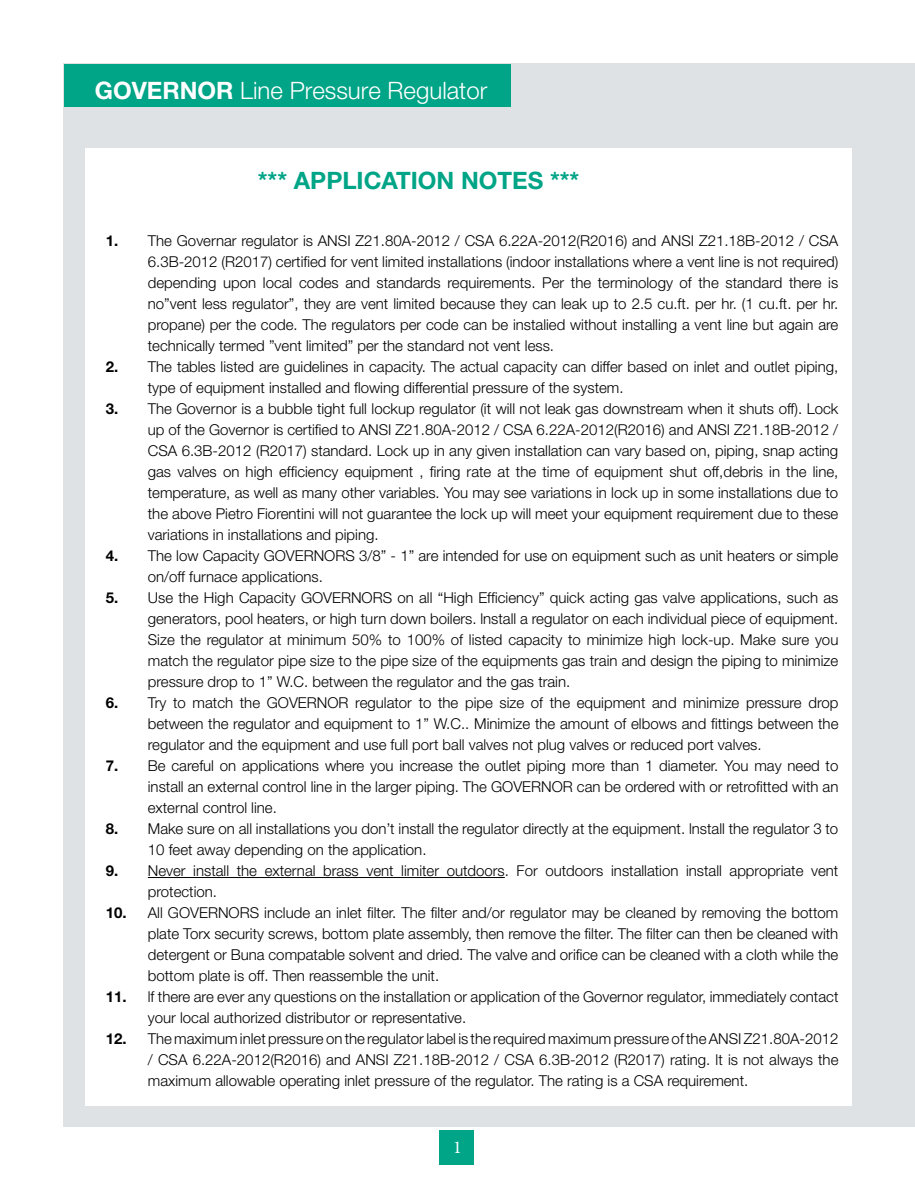
<style>
.page{position:relative;width:915px;height:1191px;background:#fff}
.page>*{position:absolute;margin:0;border:0;box-sizing:border-box;transform-origin:0 0}
.t1{font:300 24px "Helvetica Neue";color:#fff}
.t2{font:700 24px "Helvetica Neue";color:#00a486}
.t3{font:18px "Minion Pro";color:#fff}
.t4{font:300 15px/21px "Helvetica Neue";color:#000;text-align:justify}
.s1{font-weight:700;color:#00a486}
.s2{font-weight:700}
.s3{color:#00a486}
</style>
<div class="page">
<div style="left:439px;top:1130px;width:34px;height:34px;background:#00a486"></div>
<div style="left:64px;top:64px;width:850px;height:1063px;background:#dee2e4"></div>
<div style="left:85px;top:149px;width:765px;height:957px;background:#fff"></div>
<hr style="left:148px;top:877px;width:356px;height:1px;background:#000">
<div style="left:64px;top:64px;width:446px;height:42px;background:#00a486"></div>
<h1 class="t1" style="left:77px;top:76px;width:423px"><span class="s1">G</span><span class="s2">GOVERNOR</span> Line Pressure Regulator<span class="s3">s</span></h1>
<h1 class="t2" style="left:258px;top:165px;width:323px">*** APPLICATION NOTES ***</h1>
<p class="t4" style="left:148px;top:230px;width:691px;text-indent:-42px"><span class="s2">1.</span> The Governar regulator is ANSI Z21.80A-2012 / CSA 6.22A-2012(R2016) and ANSI Z21.18B-2012 / CSA 6.3B-2012 (R2017) certified for vent limited installations (indoor installations where a vent line is not required) depending upon local codes and standards requirements. Per the terminology of the standard there is no”vent less regulator”, they are vent limited because they can leak up to 2.5 cu.ft. per hr. (1 cu.ft. per hr. propane) per the code. The regulators per code can be instalied without installing a vent line but again are technically termed ”vent limited” per the standard not vent less.</p>
<p class="t4" style="left:148px;top:356px;width:691px;text-indent:-42px"><span class="s2">2.</span> The tables listed are guidelines in capacity. The actual capacity can differ based on inlet and outlet piping, type of equipment installed and flowing differential pressure of the system.</p>
<p class="t4" style="left:148px;top:398px;width:692px;text-indent:-42px"><span class="s2">3.</span> The Governor is a bubble tight full lockup regulator (it will not leak gas downstream when it shuts off). Lock up of the Governor is certified to ANSI Z21.80A-2012 / CSA 6.22A-2012(R2016) and ANSI Z21.18B-2012 / CSA 6.3B-2012 (R2017) standard. Lock up in any given installation can vary based on, piping, snap acting gas valves on high efficiency equipment , firing rate at the time of equipment shut off,debris in the line, temperature, as well as many other variables. You may see variations in lock up in some installations due to the above Pietro Fiorentini will not guarantee the lock up will meet your equipment requirement due to these variations in installations and piping.</p>
<p class="t4" style="left:148px;top:545px;width:691px;text-indent:-42px"><span class="s2">4.</span> The low Capacity GOVERNORS 3/8” - 1” are intended for use on equipment such as unit heaters or simple on/off furnace applications.</p>
<p class="t4" style="left:148px;top:587px;width:691px;text-indent:-42px"><span class="s2">5.</span> Use the High Capacity GOVERNORS on all “High Efficiency” quick acting gas valve applications, such as generators, pool heaters, or high turn down boilers. lnstall a regulator on each individual piece of equipment.<br>Size the regulator at minimum 50% to 100% of listed capacity to minimize high lock-up. Make sure you match the regulator pipe size to the pipe size of the equipments gas train and design the piping to minimize pressure drop to 1” W.C. between the regulator and the gas train.</p>
<p class="t4" style="left:148px;top:692px;width:692px;text-indent:-42px"><span class="s2">6.</span> Try to match the GOVERNOR regulator to the pipe size of the equipment and minimize pressure drop between the regulator and equipment to 1” W.C.. Minimize the amount of elbows and fittings between the regulator and the equipment and use full port ball valves not plug valves or reduced port valves.</p>
<p class="t4" style="left:148px;top:755px;width:691px;text-indent:-42px"><span class="s2">7.</span> Be careful on applications where you increase the outlet piping more than 1 diameter. You may need to install an external control line in the larger piping. The GOVERNOR can be ordered with or retrofitted with an external control line.</p>
<p class="t4" style="left:148px;top:818px;width:691px;text-indent:-42px"><span class="s2">8.</span> Make sure on all installations you don’t install the regulator directly at the equipment. lnstall the regulator 3 to<br>10 feet away depending on the application.</p>
<p class="t4" style="left:148px;top:860px;width:691px;text-indent:-42px"><span class="s2">9.</span> Never install the external brass vent limiter outdoors. For outdoors installation install appropriate vent protection.</p>
<p class="t4" style="left:148px;top:902px;width:691px;text-indent:-42px"><span class="s2">10.</span> All GOVERNORS include an inlet filter. The filter and/or regulator may be cleaned by removing the bottom plate Torx security screws, bottom plate assembly, then remove the filter. The filter can then be cleaned with detergent or Buna compatable solvent and dried. The valve and orifice can be cleaned with a cloth while the bottom plate is off. Then reassemble the unit.</p>
<p class="t4" style="left:148px;top:986px;width:692px;text-indent:-42px"><span class="s2">11.</span> lf there are ever any questions on the installation or application of the Governor regulator, immediately contact your local authorized distributor or representative.</p>
<p class="t4" style="left:148px;top:1028px;width:692px;text-indent:-42px"><span class="s2">12.</span> The maximum inlet pressure on the regulator label is the required maximum pressure of the ANSI Z21.80A-2012 / CSA 6.22A-2012(R2016) and ANSI Z21.18B-2012 / CSA 6.3B-2012 (R2017) rating. lt is not always the maximum allowable operating inlet pressure of the regulator. The rating is a CSA requirement.</p>
<p class="t3" style="left:453px;top:1135px;width:10px">1</p>
</div>
